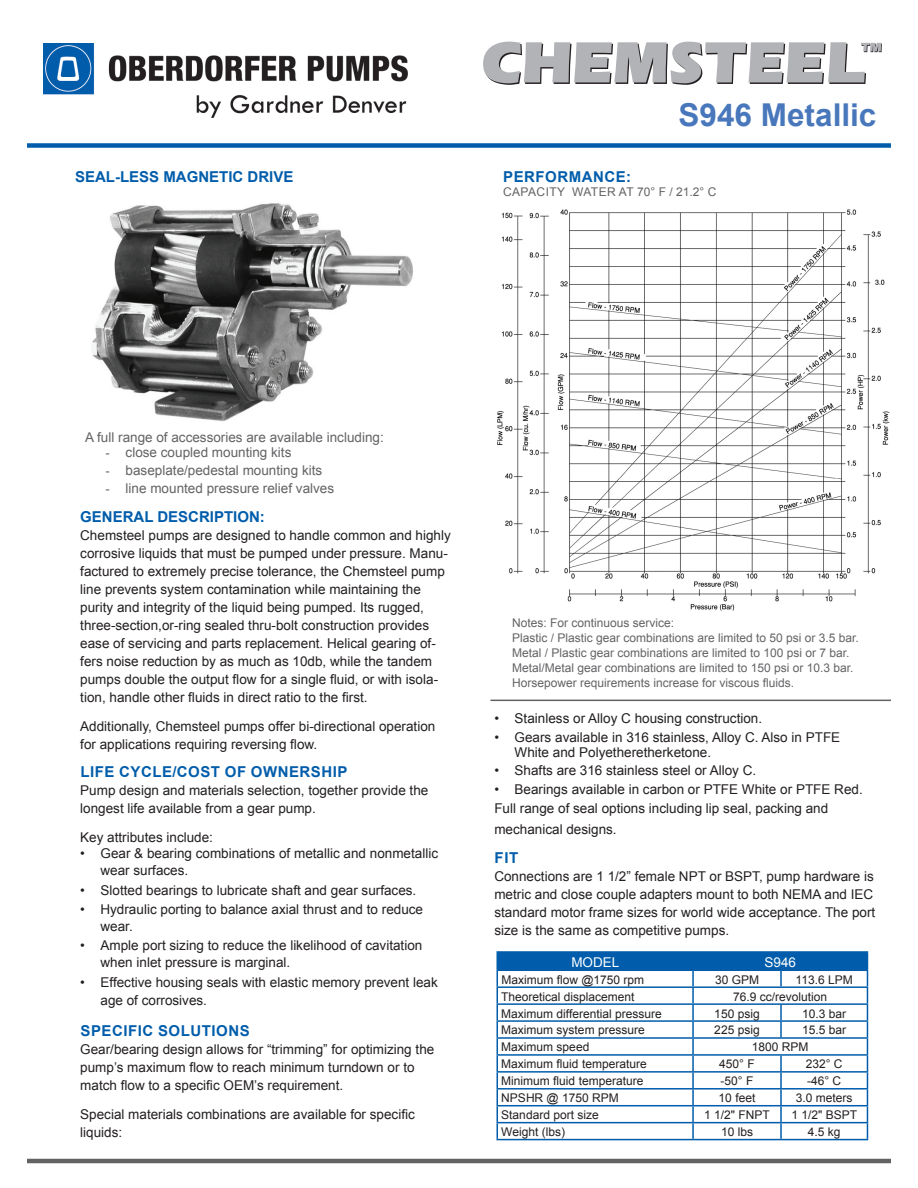
<style>
.page{position:relative;width:918px;height:1188px;background:#fff}
.page>*{position:absolute;margin:0;border:0;box-sizing:border-box;transform-origin:0 0}
.t1{font:700 31.5px "Arial";color:#4877bb}
.t2{font:700 15px "Arial";letter-spacing:.035em;color:#015dab}
.t3{font:700 15px "Arial";color:#015dab}
.t4{font:13.5px/18px "Arial";color:#231f20}
.t5{font:13.5px "Arial";color:#636366}
.t6{font:13.5px "Arial";color:#fff}
.t7{font:12px "Arial";color:#231f20}
.t8{font:12px/15px "Arial";color:#636366}
.s1{font-family:"Century Schoolbook BT"}
</style>
<div class="page">
<img style="left:91px;top:203px;width:322px;height:218px">
<hr style="left:490px;top:700px;width:401px;height:1px;background:#636366">
<div style="left:27px;top:143px;width:864px;height:5px;background:#015dab"></div>
<hr style="left:27px;top:1159px;width:864px;height:4px;background:#636366">
<img style="left:44px;top:44px;width:363px;height:74px">
<hr style="left:496px;top:951px;width:197px;height:2px;background:#015dab">
<hr style="left:693px;top:951px;width:88px;height:2px;background:#015dab">
<hr style="left:781px;top:951px;width:87px;height:2px;background:#015dab">
<hr style="left:496px;top:970px;width:197px;height:1px;background:#015dab">
<hr style="left:496px;top:986px;width:197px;height:2px;background:#015dab">
<hr style="left:496px;top:1003px;width:197px;height:2px;background:#015dab">
<hr style="left:496px;top:1020px;width:197px;height:2px;background:#015dab">
<hr style="left:496px;top:1037px;width:197px;height:2px;background:#015dab">
<hr style="left:496px;top:1054px;width:197px;height:2px;background:#015dab">
<hr style="left:496px;top:1071px;width:197px;height:2px;background:#015dab">
<hr style="left:496px;top:1088px;width:197px;height:2px;background:#015dab">
<hr style="left:496px;top:1105px;width:197px;height:1px;background:#015dab">
<hr style="left:496px;top:1122px;width:197px;height:1px;background:#015dab">
<hr style="left:496px;top:1139px;width:197px;height:1px;background:#015dab">
<hr style="left:693px;top:1139px;width:88px;height:1px;background:#015dab">
<hr style="left:781px;top:1139px;width:87px;height:1px;background:#015dab">
<svg style="left:497px;top:952px;width:371px;height:187px"></svg>
<svg style="left:483px;top:42px;width:399px;height:43px"></svg>
<img style="left:497px;top:209px;width:393px;height:402px">
<p class="t3" style="left:75px;top:166px;width:220px">SEAL-LESS MAGNETIC DRIVE</p>
<p class="t2" style="left:503px;top:166px;width:23px">PERFOR</p>
<p class="t2" style="left:569px;top:166px;width:25px">MANCE</p>
<p class="t2" style="left:626px;top:166px;width:6px">:</p>
<h1 class="t1" style="left:679px;top:93px;width:199px">S946 METALLIC</h1>
<p class="t8" style="left:503px;top:184px;width:9px">capacit</p>
<p class="t8" style="left:557px;top:184px;width:36px">y Water</p>
<p class="t8" style="left:619px;top:184px;width:99px">at 70° F / 21.2° C</p>
<p class="t5" style="left:85px;top:428px;width:300px">A full range of accessories are available including:</p>
<p class="t5" style="left:105px;top:443px;width:188px"><span class="s1">-</span> close coupled mounting kits</p>
<p class="t5" style="left:105px;top:461px;width:218px"><span class="s1">-</span> baseplate/pedestal mounting kits</p>
<p class="t5" style="left:105px;top:479px;width:230px"><span class="s1">-</span> line mounted pressure relief valves</p>
<p class="t3" style="left:80px;top:506px;width:186px">GENERAL DESCRIPTION:</p>
<p class="t4" style="left:80px;top:526px;width:372px">Chemsteel pumps are designed to handle common and highly corrosive liquids that must be pumped under pressure. Manu&shy;factured to extremely precise tolerance, the Chemsteel pump line prevents system contamination while maintaining the purity and integrity of the liquid being pumped. Its rugged, three-section,or-ring sealed thru-bolt construction provides ease of servicing and parts replacement. Helical gearing of&shy;fers noise reduction by as much as 10db, while the tandem pumps double the output flow for a single fluid, or with isola&shy;tion, handle other fluids in direct ratio to the first.</p>
<p class="t4" style="left:80px;top:717px;width:357px">Additionally, Chemsteel pumps offer bi-directional operation for applications requiring reversing flow.</p>
<p class="t2" style="left:81px;top:761px;width:269px">LIFE CYCLE/COST OF OWNERSHIP</p>
<p class="t4" style="left:80px;top:781px;width:350px">Pump design and materials selection, together provide the longest life available from a gear pump.</p>
<p class="t4" style="left:80px;top:828px;width:134px">Key attributes include:</p>
<p class="t4" style="left:100px;top:845px;width:339px;line-height:16.5px;text-indent:-20px">• Gear &amp; bearing combinations of metallic and nonmetallic wear surfaces.</p>
<p class="t4" style="left:80px;top:881px;width:338px">• Slotted bearings to lubricate shaft and gear surfaces.</p>
<p class="t4" style="left:100px;top:901px;width:324px;line-height:16.5px;text-indent:-20px">• Hydraulic porting to balance axial thrust and to reduce wear.</p>
<p class="t4" style="left:100px;top:937px;width:323px;line-height:16.5px;text-indent:-20px">• Ample port sizing to reduce the likelihood of cavitation when inlet pressure is marginal.</p>
<p class="t4" style="left:100px;top:973px;width:339px;text-indent:-20px">• Effective housing seals with elastic memory prevent leak age of corrosives.</p>
<p class="t2" style="left:81px;top:1021px;width:171px">SPECIFIC SOLUTIONS</p>
<p class="t4" style="left:80px;top:1041px;width:356px">Gear/bearing design allows for “trimming” for optimizing the pump’s maximum flow to reach minimum turndown or to match flow to a specific OEM’s requirement.</p>
<p class="t4" style="left:80px;top:1105px;width:336px">Special materials combinations are available for specific liquids:</p>
<p class="t8" style="left:512px;top:615px;width:348px">Notes: For continuous service:<br>Plastic / Plastic gear combinations are limited to 50 psi or 3.5 bar.<br>Metal / Plastic gear combinations are limited to 100 psi or 7 bar.<br>Metal/Metal gear combinations are limited to 150 psi or 10.3 bar.<br>Horsepower requirements increase for viscous fluids.</p>
<p class="t4" style="left:494px;top:709px;width:269px">• Stainless or Alloy C housing construction.</p>
<p class="t4" style="left:515px;top:729px;width:327px;line-height:15px;text-indent:-20px">• Gears available in 316 stainless, Alloy C. Also in PTFE<br>White and Polyetheretherketone.</p>
<p class="t4" style="left:494px;top:761px;width:263px">• Shafts are 316 stainless steel or Alloy C.</p>
<p class="t4" style="left:494px;top:781px;width:370px">• Bearings available in carbon or PTFE White or PTFE Red.<br>Full range of seal options including lip seal, packing and</p>
<p class="t4" style="left:494px;top:820px;width:124px">mechanical designs.</p>
<p class="t2" style="left:495px;top:847px;width:25px">FIT</p>
<p class="t4" style="left:494px;top:867px;width:382px">Connections are 1 1/2” female NPT or BSPT, pump hardware is metric and close couple adapters mount to both NEMA and IEC standard motor frame sizes for world wide acceptance. The port size is the same as competitive pumps.</p>
<p class="t6" style="left:571px;top:953px;width:50px">MODEL</p>
<p class="t6" style="left:764px;top:953px;width:33px">S946</p>
<p class="t7" style="left:501px;top:971px;width:144px">Maximum flow @1750 rpm</p>
<p class="t7" style="left:715px;top:971px;width:46px">30 GPM</p>
<p class="t7" style="left:796px;top:971px;width:59px">113.6 LPM</p>
<p class="t7" style="left:501px;top:988px;width:135px">Theoretical displacement</p>
<p class="t7" style="left:733px;top:988px;width:96px">76.9 cc/revolution</p>
<p class="t7" style="left:501px;top:1005px;width:162px">Maximum differential pressure</p>
<p class="t7" style="left:714px;top:1005px;width:47px">150 psig</p>
<p class="t7" style="left:802px;top:1005px;width:46px">10.3 bar</p>
<p class="t7" style="left:501px;top:1022px;width:145px">Maximum system pressure</p>
<p class="t7" style="left:714px;top:1022px;width:47px">225 psig</p>
<p class="t7" style="left:802px;top:1022px;width:46px">15.5 bar</p>
<p class="t7" style="left:501px;top:1039px;width:90px">Maximum speed</p>
<p class="t7" style="left:752px;top:1039px;width:58px">1800 RPM</p>
<p class="t7" style="left:501px;top:1056px;width:147px">Maximum fluid temperature</p>
<p class="t7" style="left:719px;top:1056px;width:37px">450° F</p>
<p class="t7" style="left:806px;top:1056px;width:38px">232° C</p>
<p class="t7" style="left:501px;top:1073px;width:144px">Minimum fluid temperature</p>
<p class="t7" style="left:721px;top:1073px;width:34px">-50° F</p>
<p class="t7" style="left:807px;top:1073px;width:36px">-46° C</p>
<p class="t7" style="left:501px;top:1090px;width:119px">NPSHR @ 1750 RPM</p>
<p class="t7" style="left:719px;top:1090px;width:38px">10 feet</p>
<p class="t7" style="left:796px;top:1090px;width:58px">3.0 meters</p>
<p class="t7" style="left:501px;top:1107px;width:99px">Standard port size</p>
<p class="t7" style="left:704px;top:1107px;width:67px">1 1/2" FNPT</p>
<p class="t7" style="left:792px;top:1107px;width:67px">1 1/2" BSPT</p>
<p class="t7" style="left:501px;top:1124px;width:65px">Weight (lbs)</p>
<p class="t7" style="left:721px;top:1124px;width:34px">10 lbs</p>
<p class="t7" style="left:808px;top:1124px;width:34px">4.5 kg</p>
</div>
